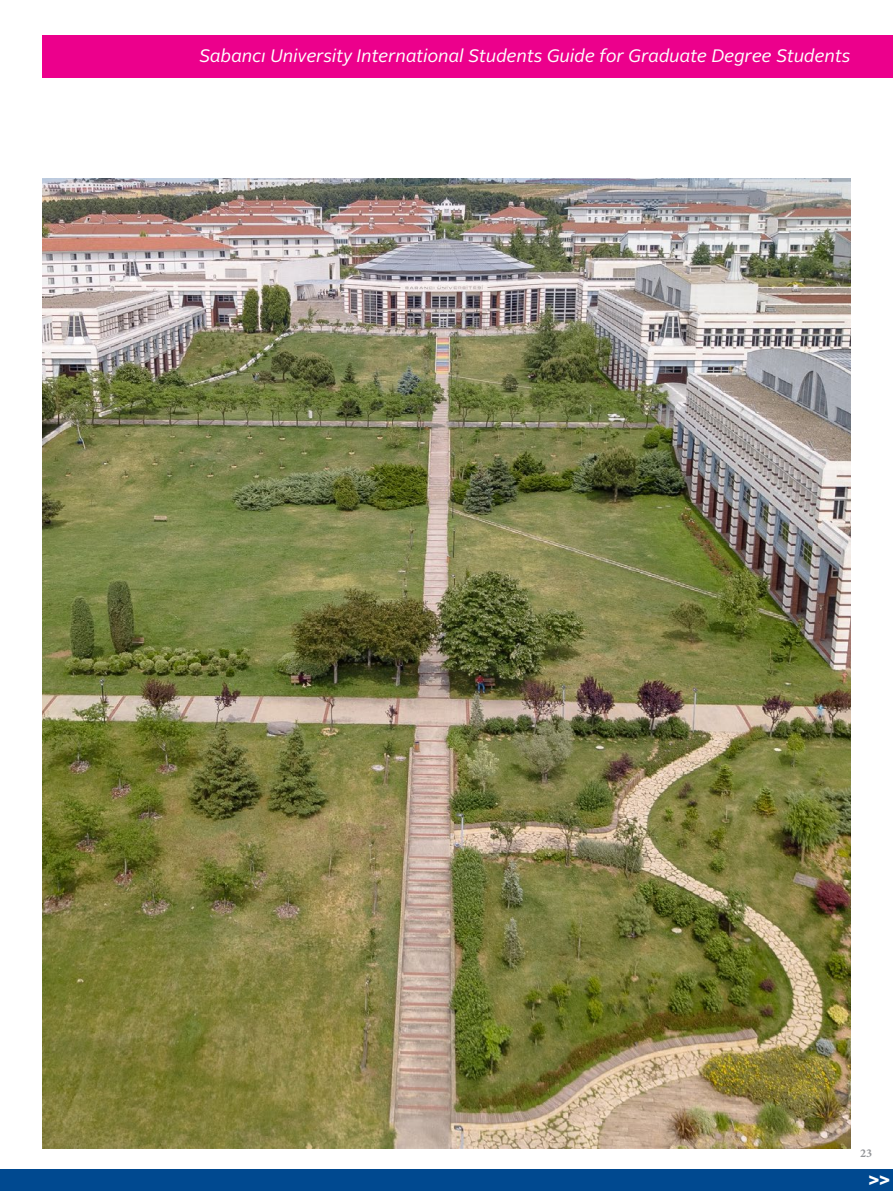
<style>
.page{position:relative;width:893px;height:1191px;background:#fff}
.page>*{position:absolute;margin:0;border:0;box-sizing:border-box;transform-origin:0 0}
.t1{font:italic 18px "Alright Sans";color:#fff}
.t2{font:700 18px "Alright Sans";color:#fff}
.t3{font:700 12px "Minion Pro";color:#939598}
</style>
<div class="page">
<div style="left:0;top:1169px;width:893px;height:22px;background:#004990"></div>
<img style="left:43px;top:179px;width:807px;height:969px">
<div style="left:43px;top:35px;width:850px;height:42px;background:#ec008c"></div>
<p class="t1" style="left:199px;top:44px;width:653px">Sabancı University International Students Guide for Graduate Degree Students</p>
<p class="t3" style="left:860px;top:1144px;width:13px">23</p>
<p class="t2" style="left:868px;top:1166px;width:23px">&gt;&gt;</p>
</div>
